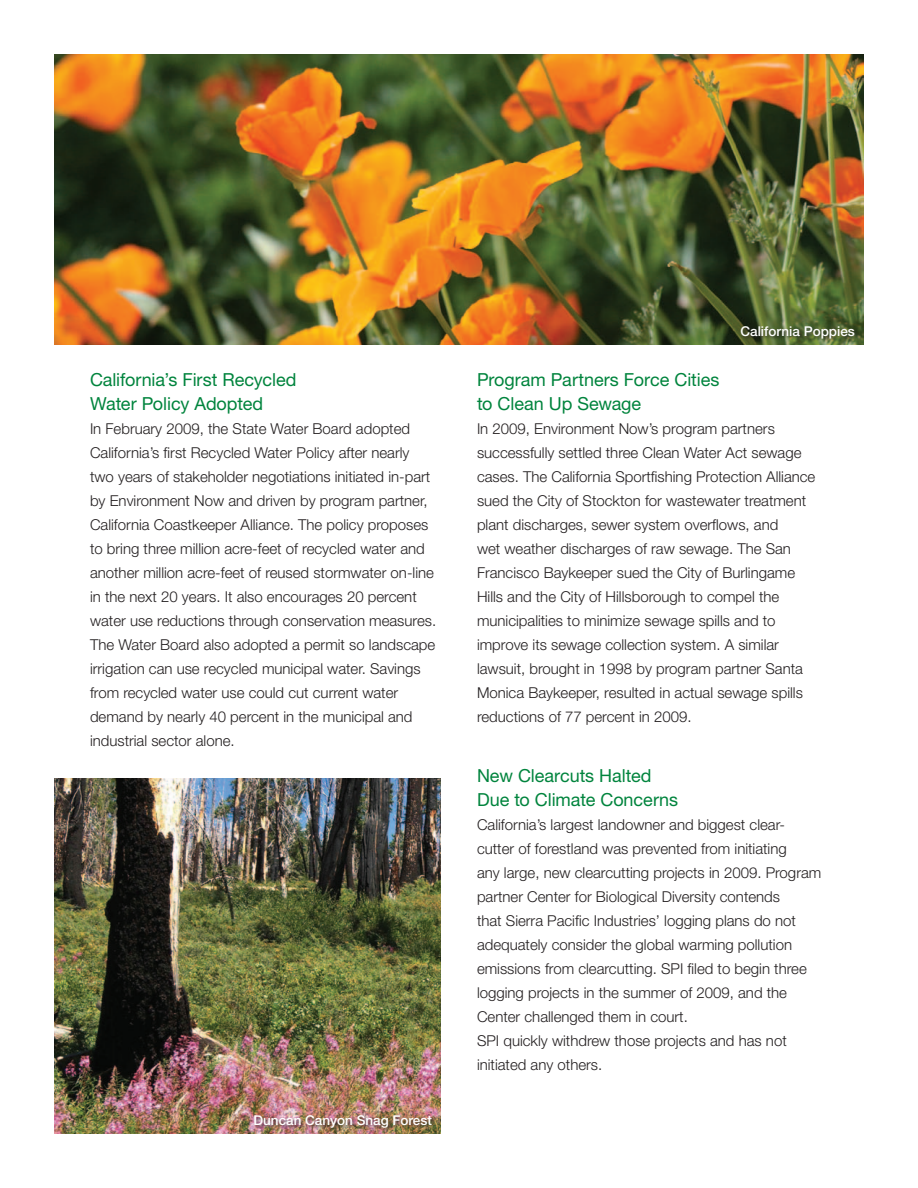
<style>
.page{position:relative;width:918px;height:1188px;background:#fff}
.page>*{position:absolute;margin:0;border:0;box-sizing:border-box;transform-origin:0 0}
.t1{font:18px/24px "Helvetica Neue LT Std";letter-spacing:-.005em;color:#00843d}
.t2{font:300 15px/24px "Helvetica Neue LT Std";color:#231f20}
.t3{font:500 13.5px "Helvetica Neue LT Std";color:#fff}
</style>
<div class="page">
<img style="left:54px;top:778px;width:387px;height:356px">
<img style="left:54px;top:54px;width:810px;height:291px">
<div style="left:739px;top:325px;width:120px;height:18px;background:#231f20;opacity:.75"></div>
<div style="left:253px;top:1114px;width:183px;height:18px;background:#231f20;opacity:.75"></div>
<p class="t1" style="left:90px;top:367px;width:208px">California’s First Recycled<br>Water Policy Adopted</p>
<p class="t2" style="left:90px;top:416px;width:348px">In February 2009, the State Water Board adopted California’s first Recycled Water Policy after nearly two years of stakeholder negotiations initiated in-part by Environment Now and driven by program partner, California Coastkeeper Alliance. The policy proposes to bring three million acre-feet of recycled water and another million acre-feet of reused stormwater on-line in the next 20 years. It also encourages 20 percent water use reductions through conservation measures.<br>The Water Board also adopted a permit so landscape irrigation can use recycled municipal water. Savings from recycled water use could cut current water demand by nearly 40 percent in the municipal and industrial sector alone.</p>
<p class="t3" style="left:253px;top:1112px;width:180px">Duncan Canyon Snag Forest</p>
<p class="t3" style="left:740px;top:323px;width:116px">California Poppies</p>
<p class="t1" style="left:477px;top:367px;width:244px">Program Partners Force Cities to Clean Up Sewage</p>
<p class="t2" style="left:477px;top:416px;width:340px">In 2009, Environment Now’s program partners successfully settled three Clean Water Act sewage cases. The California Sportfishing Protection Alliance sued the City of Stockton for wastewater treatment plant discharges, sewer system overflows, and<br>wet weather discharges of raw sewage. The San Francisco Baykeeper sued the City of Burlingame Hills and the City of Hillsborough to compel the municipalities to minimize sewage spills and to improve its sewage collection system. A similar lawsuit, brought in 1998 by program partner Santa Monica Baykeeper, resulted in actual sewage spills reductions of 77 percent in 2009.</p>
<p class="t1" style="left:477px;top:763px;width:203px">New Clearcuts Halted<br>Due to Climate Concerns</p>
<p class="t2" style="left:477px;top:812px;width:346px">California’s largest landowner and biggest clear&shy;cutter of forestland was prevented from initiating<br>any large, new clearcutting projects in 2009. Program partner Center for Biological Diversity contends<br>that Sierra Pacific Industries’ logging plans do not adequately consider the global warming pollution emissions from clearcutting. SPI filed to begin three logging projects in the summer of 2009, and the Center challenged them in court.<br>SPI quickly withdrew those projects and has not initiated any others.</p>
</div>
